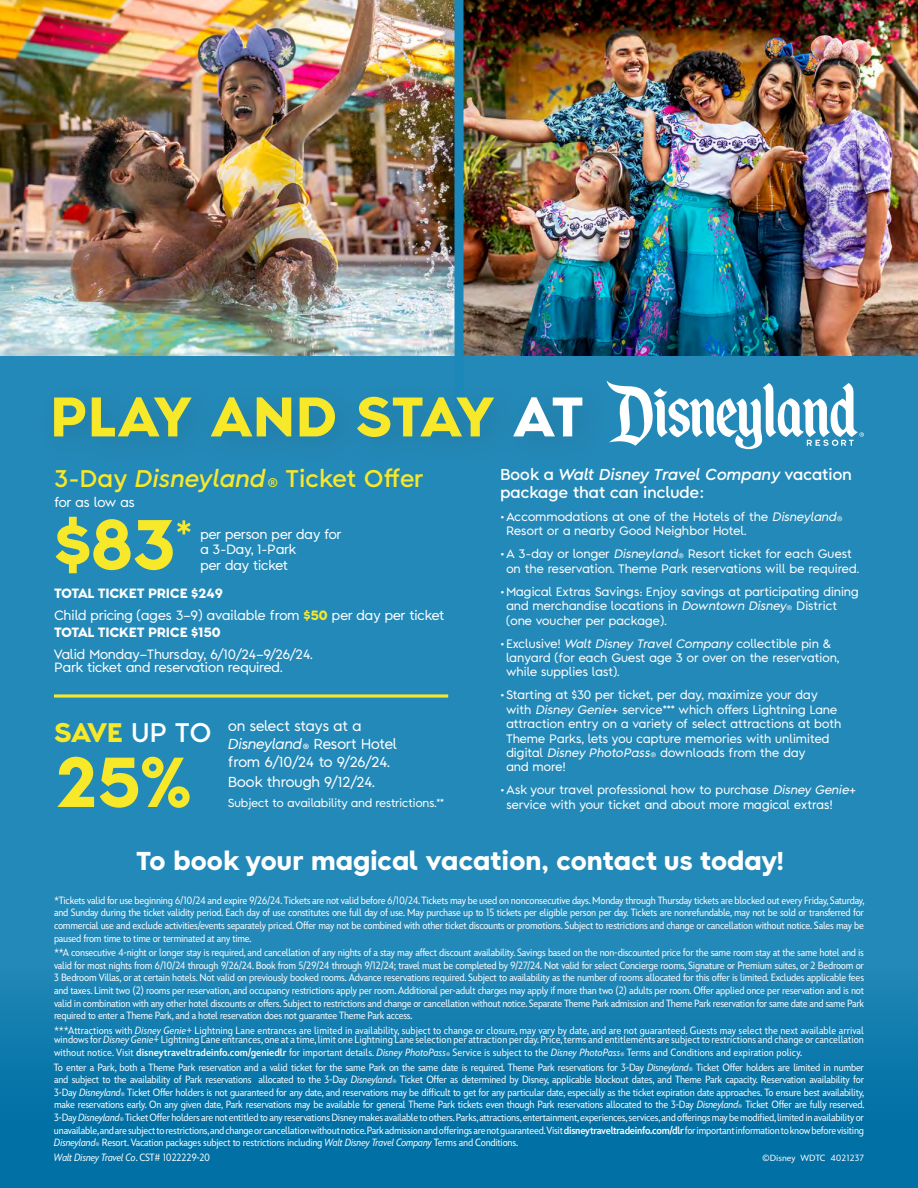
<style>
.page{position:relative;width:918px;height:1188px;background:#fff}
.page>*{position:absolute;margin:0;border:0;box-sizing:border-box;transform-origin:0 0}
.t1{font:700 73.65px "Multiplane TWDC Display";color:#f8e82a}
.t2{font:700 58.05px "Multiplane TWDC Display";letter-spacing:-.01em;color:#f8e82a}
.t3{font:700 28.05px "Multiplane TWDC Display";color:#f8e82a}
.t4{font:700 27px "Multiplane TWDC Display";letter-spacing:-.025em;color:#fff}
.t5{font:500 25.2px "Multiplane TWDC Display";letter-spacing:-.015em;color:#f8e82a}
.t6{font:500 16.5px/17.4px "Multiplane TWDC Display";letter-spacing:-.025em;color:#fff}
.t7{font:15.15px/18.1px "Multiplane TWDC Display";letter-spacing:-.04em;color:#fff}
.t8{font:14.1px/15.5px "Multiplane TWDC Display";letter-spacing:-.04em;color:#fff}
.t9{font:700 14.1px "Multiplane TWDC Display";letter-spacing:-.015em;color:#fff}
.t10{font:12.75px/14.4px "Multiplane TWDC Display";letter-spacing:-.03em;color:#fff}
.t11{font:12.15px "Multiplane TWDC Display";letter-spacing:-.03em;color:#fff}
.t12{font:10.5px/12.6px "Inspire TWDC";color:#fff;text-align:justify;scale:.9 1}
.t13{font:italic 10.5px "Inspire TWDC";letter-spacing:-.025em;color:#fff;scale:.9 1}
.t14{font:9px "Inspire TWDC";color:#fff}
.s1{color:#fff}
.s2{font-style:italic}
.s3{font-family:"Avenir Next"}
.s4{font-family:"Inspire TWDC";font-weight:800;font-size:12.6px}
.s5{font-weight:700;color:#f8e82a}
.s6{font-weight:700}
.s7{font-family:"Inspire TWDC";font-weight:800;font-size:7.5px}
.s8{font-weight:500;color:#fff}
.s9{font-weight:800}
.s10{font-size:5.25px}
.s11{font-style:normal}
</style>
<div class="page">
<div style="left:0;top:268px;width:918px;height:920px;background:#2389b8"></div>
<div style="left:0;top:967px;width:918px;height:221px;background:linear-gradient(to bottom,#1e85b5,#006ba1)"></div>
<img style="left:0;top:0;width:455px;height:355px">
<img style="left:464px;top:0;width:454px;height:355px">
<div style="left:455px;top:0;width:9px;height:408px;background:#1c88ba"></div>
<svg style="left:614px;top:383px;width:250px;height:66px"></svg>
<div style="left:36px;top:380px;width:578px;height:89px;background:#2386b5"></div>
<svg style="left:54px;top:694px;width:394px;height:4px;background:#cad348"></svg>
<p class="t2" style="left:50px;top:382px;width:535px">PLAY AND STAY <span class="s1">AT</span></p>
<p class="t6" style="left:500px;top:467px;width:354px">Book a <span class="s2">Walt Disney Travel Company</span> vacation package that can include<span class="s3">:</span></p>
<p class="t10" style="left:506px;top:510px;width:338px;text-indent:-6px">•Accommodations at one of the Hotels of the <span class="s2">Disneyland</span>®<br>Resort or a nearby Good Neighbor Hotel.</p>
<p class="t10" style="left:500px;top:547px;width:361px;text-align:center">•A 3-day or longer <span class="s2">Disneyland</span>® Resort ticket for each Guest on the reservation. Theme Park reservations will be required.</p>
<p class="t10" style="left:506px;top:585px;width:354px;text-indent:-6px">•Magical Extras Savings: Enjoy savings at participating dining and merchandise locations in <span class="s2">Downtown Disney</span>® District (one voucher per package).</p>
<p class="t10" style="left:506px;top:636px;width:335px;text-indent:-6px">• Exclusive! <span class="s2">Walt Disney Travel Company</span> collectible pin &amp; lanyard (for each Guest age 3 or over on the reservation, while supplies last).</p>
<p class="t10" style="left:506px;top:688px;width:337px;text-indent:-6px">•Starting at $30 per ticket, per day, maximize your day with <span class="s2">Disney Genie</span>+ service*** which offers Lightning Lane attraction entry on a variety of select attractions at both Theme Parks, lets you capture memories with unlimited digital <span class="s2">Disney PhotoPass</span>® downloads from the day<br>and more!</p>
<p class="t10" style="left:506px;top:783px;width:352px;text-indent:-6px">•Ask your travel professional how to purchase <span class="s2">Disney Genie</span>+ service with your ticket and about more magical extras!</p>
<p class="t4" style="left:136px;top:845px;width:649px">To book your magical vacation, contact us today!</p>
<p class="t5" style="left:54px;top:463px;width:371px">3-Day <span class="s2">Disneyland</span><span class="s4">®</span> Ticket Offer</p>
<p class="t8" style="left:54px;top:495px;width:82px">for as low as</p>
<p class="t1" style="left:54px;top:500px;width:140px">$83<sup>*</sup></p>
<p class="t8" style="left:200px;top:526px;width:143px">per person per day for a 3-Day, 1-Park</p>
<p class="t8" style="left:200px;top:557px;width:90px">per day ticket</p>
<p class="t8" style="left:54px;top:606px;width:392px;line-height:17.7px">Child pricing (ages 3–9) available from <span class="s5">$50</span> per day per ticket<br><span class="s6">TOTAL TICKET PRICE $150</span></p>
<p class="t9" style="left:54px;top:585px;width:171px">TOTAL TICKET PRICE $249</p>
<p class="t8" style="left:54px;top:648px;width:260px;line-height:13.6px">Valid Monday–Thursday, 6/10/24–9/26/24.<br>Park ticket and reservation required.</p>
<p class="t7" style="left:228px;top:717px;width:135px">on select stays at a</p>
<p class="t7" style="left:228px;top:735px;width:171px"><span class="s2">Disneyland</span><span class="s7">®</span> Resort Hotel from 6/10/24 to 9/26/24.</p>
<p class="t7" style="left:228px;top:773px;width:148px">Book through 9/12/24.</p>
<p class="t11" style="left:228px;top:796px;width:218px">Subject to availability and restrictions.**</p>
<p class="t3" style="left:54px;top:716px;width:159px">SAVE <span class="s8">UP TO</span></p>
<p class="t1" style="left:54px;top:738px;width:139px">25%</p>
<p class="t12" style="left:54px;top:893px;width:902px">*Tickets valid for use beginning 6/10/24 and expire 9/26/24. Tickets are not valid before 6/10/24. Tickets may be used on nonconsecutive days. Monday through Thursday tickets are blocked out every Friday, Saturday, and Sunday during the ticket validity period. Each day of use constitutes one full day of use. May purchase up to 15 tickets per eligible person per day. Tickets are nonrefundable, may not be sold or transferred for commercial use and exclude activities/events separately priced. Offer may not be combined with other ticket discounts or promotions. Subject to restrictions and change or cancellation without notice. Sales may be paused from time to time or terminated at any time.</p>
<p class="t12" style="left:54px;top:946px;width:902px">**A consecutive 4-night or longer stay is required, and cancellation of any nights of a stay may affect discount availability. Savings based on the non-discounted price for the same room stay at the same hotel and is valid for most nights from 6/10/24 through 9/26/24. Book from 5/29/24 through 9/12/24; travel must be completed by 9/27/24. Not valid for select Concierge rooms, Signature or Premium suites, or 2 Bedroom or 3 Bedroom Villas, or at certain hotels. Not valid on previously booked rooms. Advance reservations required. Subject to availability as the number of rooms allocated for this offer is limited. Excludes applicable fees and taxes. Limit two (2) rooms per reservation, and occupancy restrictions apply per room. Additional per-adult charges may apply if more than two (2) adults per room. Offer applied once per reservation and is not valid in combination with any other hotel discounts or offers. Subject to restrictions and change or cancellation without notice. Separate Theme Park admission and Theme Park reservation for same date and same Park required to enter a Theme Park, and a hotel reservation does not guarantee Theme Park access.</p>
<p class="t12" style="left:54px;top:1025px;width:901px;line-height:9.3px">***Attractions with <span class="s2">Disney Genie</span>+ Lightning Lane entrances are limited in availability, subject to change or closure, may vary by date, and are not guaranteed. Guests may select the next available arrival windows for <span class="s2">Disney Genie</span>+ Lightning Lane entrances, one at a time, limit one Lightning Lane selection per attraction per day. Price, terms and entitlements are subject to restrictions and change or cancellation</p>
<p class="t12" style="left:54px;top:1045px;width:833px">without notice. Visit <span class="s9">disneytraveltradeinfo.com/geniedlr</span> for important details. <span class="s2">Disney PhotoPass</span><span class="s10">®</span> Service is subject to the <span class="s2">Disney PhotoPass</span><span class="s10">®</span> Terms and Conditions and expiration policy.</p>
<p class="t12" style="left:54px;top:1060px;width:902px">To enter a Park, both a Theme Park reservation and a valid ticket for the same Park on the same date is required. Theme Park reservations for 3-Day <span class="s2">Disneyland</span><span class="s10">®</span> Ticket Offer holders are limited in number and subject to the availability of Park reservations allocated to the 3-Day <span class="s2">Disneyland</span><span class="s10">®</span> Ticket Offer as determined by Disney, applicable blockout dates, and Theme Park capacity. Reservation availability for 3-Day <span class="s2">Disneyland</span><span class="s10">®</span> Ticket Offer holders is not guaranteed for any date, and reservations may be difficult to get for any particular date, especially as the ticket expiration date approaches. To ensure best availability, make reservations early. On any given date, Park reservations may be available for general Theme Park tickets even though Park reservations allocated to the 3-Day <span class="s2">Disneyland</span><span class="s10">®</span> Ticket Offer are fully reserved.<br>3-Day <span class="s2">Disneyland</span><span class="s10">®</span> Ticket Offer holders are not entitled to any reservations Disney makes available to others. Parks, attractions, entertainment, experiences, services, and offerings may be modified, limited in availability or unavailable, and are subject to restrictions, and change or cancellation without notice. Park admission and offerings are not guaranteed. Visit <span class="s9">disneytraveltradeinfo.com/dlr</span> for important information to know before visiting <span class="s2">Disneyland</span><span class="s10">®</span> Resort. Vacation packages subject to restrictions including <span class="s2">Walt Disney Travel Company</span> Terms and Conditions.</p>
<p class="t13" style="left:54px;top:1149px;width:175px">Walt Disney Travel Co<span class="s11">. CST# 1022229-20</span></p>
<p class="t14" style="left:762px;top:1150px;width:103px">©Disney WDTC 4021237</p>
</div>
